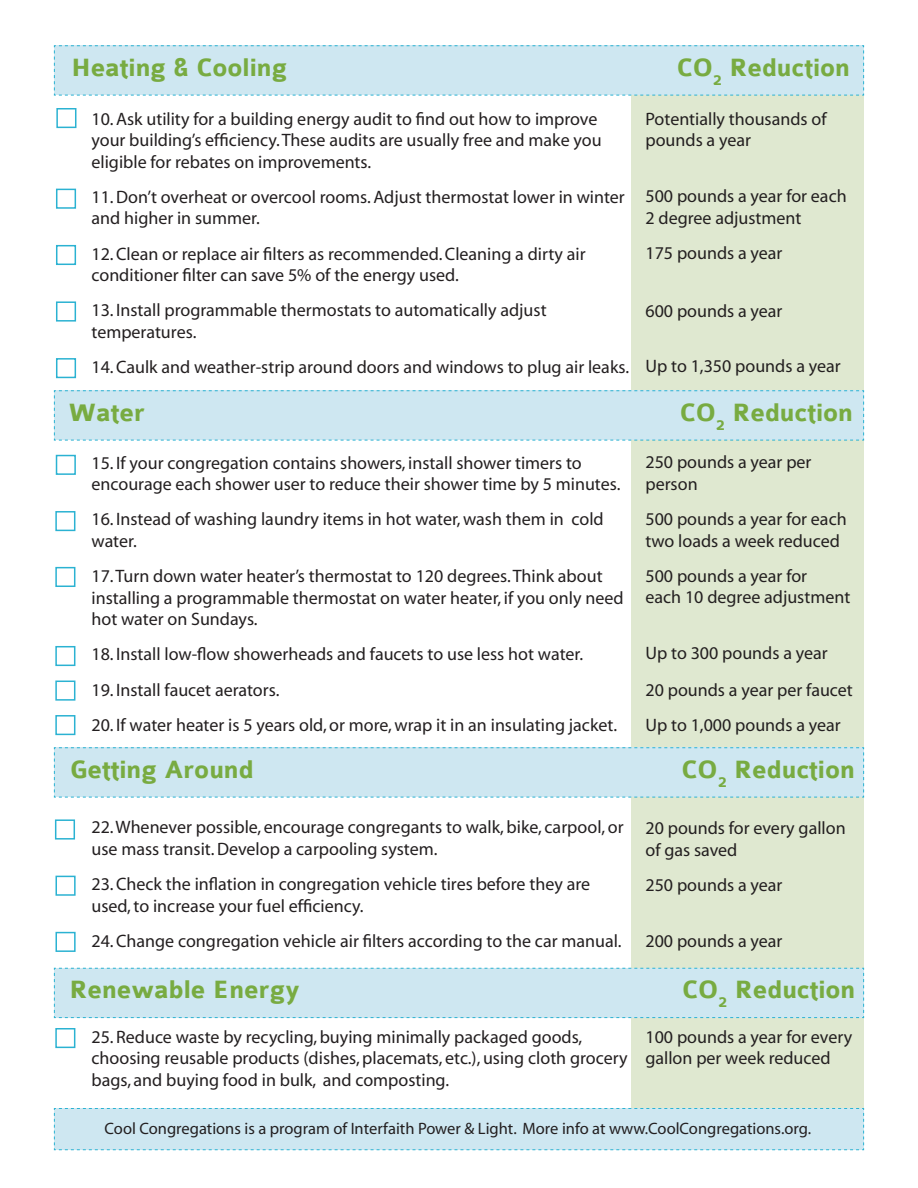
<style>
.page{position:relative;width:918px;height:1188px;background:#fff}
.page>*{position:absolute;margin:0;border:0;box-sizing:border-box;transform-origin:0 0}
.t1{font:700 27px "Colaborate";color:#78ab41}
.t2{font:18px/21.6px "Myriad";color:#231f20}
.t3{font:16.5px "Myriad";color:#231f20}
.s1{font-family:"Myriad Pro"}
</style>
<div class="page">
<div style="left:632px;top:62px;width:232px;height:1068px;background:#dfe8d0"></div>
<div style="left:54px;top:1108px;width:810px;height:42px;background:#cee7f1"></div>
<div style="left:54px;top:390px;width:810px;height:51px;background:#cee7f1"></div>
<div style="left:54px;top:747px;width:810px;height:51px;background:#cee7f1"></div>
<div style="left:54px;top:967px;width:810px;height:51px;background:#cee7f1"></div>
<div style="left:54px;top:45px;width:810px;height:51px;background:#cee7f1"></div>
<div style="left:56px;top:189px;width:20px;height:20px;border:2px solid #2bb2d2"></div>
<div style="left:56px;top:108px;width:20px;height:20px;border:2px solid #2bb2d2"></div>
<div style="left:56px;top:245px;width:20px;height:20px;border:2px solid #2bb2d2"></div>
<div style="left:56px;top:301px;width:20px;height:21px;border:2px solid #2bb2d2"></div>
<div style="left:56px;top:358px;width:20px;height:20px;border:2px solid #2bb2d2"></div>
<div style="left:55px;top:567px;width:20px;height:20px;border:2px solid #2bb2d2"></div>
<div style="left:56px;top:455px;width:20px;height:20px;border:2px solid #2bb2d2"></div>
<div style="left:55px;top:715px;width:20px;height:20px;border:2px solid #2bb2d2"></div>
<div style="left:55px;top:511px;width:20px;height:20px;border:2px solid #2bb2d2"></div>
<div style="left:55px;top:646px;width:20px;height:20px;border:2px solid #2bb2d2"></div>
<div style="left:55px;top:681px;width:20px;height:20px;border:2px solid #2bb2d2"></div>
<div style="left:56px;top:932px;width:20px;height:20px;border:2px solid #2bb2d2"></div>
<div style="left:55px;top:819px;width:20px;height:21px;border:2px solid #2bb2d2"></div>
<div style="left:55px;top:1028px;width:20px;height:20px;border:2px solid #2bb2d2"></div>
<div style="left:56px;top:876px;width:20px;height:20px;border:2px solid #2bb2d2"></div>
<h1 class="t1" style="left:71px;top:55px;width:217px">Heating &amp; Cooling</h1>
<h1 class="t1" style="left:677px;top:55px;width:175px">CO<sub>2</sub> Reduction</h1>
<p class="t2" style="left:645px;top:108px;width:183px">Potentially <span class="s1">thousands</span> of pounds a year</p>
<p class="t2" style="left:645px;top:186px;width:203px">500 pounds a year for each<br>2 degree adjustment</p>
<p class="t2" style="left:645px;top:243px;width:139px">175 pounds a year</p>
<p class="t2" style="left:92px;top:108px;width:512px">10. Ask utility for a building energy audit to find out how to improve your building’s efficiency. These audits are usually free and make you eligible for rebates on improvements.</p>
<p class="t2" style="left:92px;top:187px;width:535px">11. Don’t overheat or overcool rooms. Adjust thermostat lower in winter and higher in summer.</p>
<p class="t2" style="left:92px;top:243px;width:496px">12. Clean or replace air filters as recommended. Cleaning a dirty air conditioner filter can save 5% of the energy used.</p>
<p class="t2" style="left:92px;top:300px;width:457px">13. Install programmable thermostats to automatically adjust temperatures.</p>
<p class="t2" style="left:92px;top:357px;width:539px">14. Caulk and weather-strip around doors and windows to plug air leaks.</p>
<p class="t2" style="left:645px;top:301px;width:139px">600 pounds a year</p>
<p class="t2" style="left:645px;top:356px;width:197px">Up to 1,350 pounds a year</p>
<h1 class="t1" style="left:69px;top:400px;width:78px">Water</h1>
<h1 class="t1" style="left:680px;top:400px;width:175px">CO<sub>2</sub> Reduction</h1>
<p class="t2" style="left:92px;top:453px;width:531px">15. If your congregation contains showers, install shower timers to encourage each shower user to reduce their shower time by 5 minutes.</p>
<p class="t2" style="left:92px;top:509px;width:514px">16. Instead of washing laundry items in hot water, wash them in cold water.</p>
<p class="t2" style="left:92px;top:566px;width:534px">17. Turn down water heater’s thermostat to 120 degrees. Think about installing a programmable thermostat on water heater, if you only need hot water on Sundays.</p>
<p class="t2" style="left:92px;top:644px;width:493px">18. Install low-flow showerheads and faucets to use less hot water.</p>
<p class="t2" style="left:92px;top:680px;width:189px">19. Install faucet aerators.</p>
<p class="t2" style="left:92px;top:715px;width:527px">20. If water heater is 5 years old, or more, wrap it in an insulating jacket.</p>
<p class="t2" style="left:645px;top:452px;width:168px">250 pounds a year per person</p>
<p class="t2" style="left:645px;top:509px;width:203px">500 pounds a year for each two loads a week reduced</p>
<p class="t2" style="left:645px;top:566px;width:206px">500 pounds a year for<br>each 10 degree adjustment</p>
<p class="t2" style="left:645px;top:634px;width:209px;line-height:37.8px">Up to 300 pounds a year<br>20 pounds a year per faucet</p>
<p class="t2" style="left:645px;top:715px;width:197px">Up to 1,000 pounds a year</p>
<h1 class="t1" style="left:70px;top:757px;width:185px">Getting Around</h1>
<h1 class="t1" style="left:682px;top:757px;width:175px">CO<sub>2</sub> Reduction</h1>
<p class="t2" style="left:92px;top:817px;width:534px">22. Whenever possible, encourage congregants to walk, bike, carpool, or use mass transit. Develop a carpooling system.</p>
<p class="t2" style="left:92px;top:874px;width:500px">23. Check the inflation in congregation vehicle tires before they are used, to increase your fuel efficiency.</p>
<p class="t2" style="left:92px;top:931px;width:532px">24. Change congregation vehicle air filters according to the car manual.</p>
<p class="t2" style="left:645px;top:818px;width:202px">20 pounds for every gallon of gas saved</p>
<p class="t2" style="left:645px;top:875px;width:139px">250 pounds a year</p>
<p class="t2" style="left:645px;top:931px;width:139px">200 pounds a year</p>
<h1 class="t1" style="left:69px;top:978px;width:232px">Renewable Energy</h1>
<h1 class="t1" style="left:682px;top:978px;width:175px">CO<sub>2</sub> Reduction</h1>
<p class="t2" style="left:92px;top:1026px;width:538px">25. Reduce waste by recycling, buying minimally packaged goods, choosing reusable products (dishes, placemats, etc.), using cloth grocery bags, and buying food in bulk, and composting.</p>
<p class="t2" style="left:645px;top:1027px;width:208px">100 pounds a year for every gallon per week reduced</p>
<p class="t3" style="left:105px;top:1120px;width:708px">Cool Congregations is a program of Interfaith Power &amp; Light. More info at www.CoolCongregations.org.</p>
</div>
